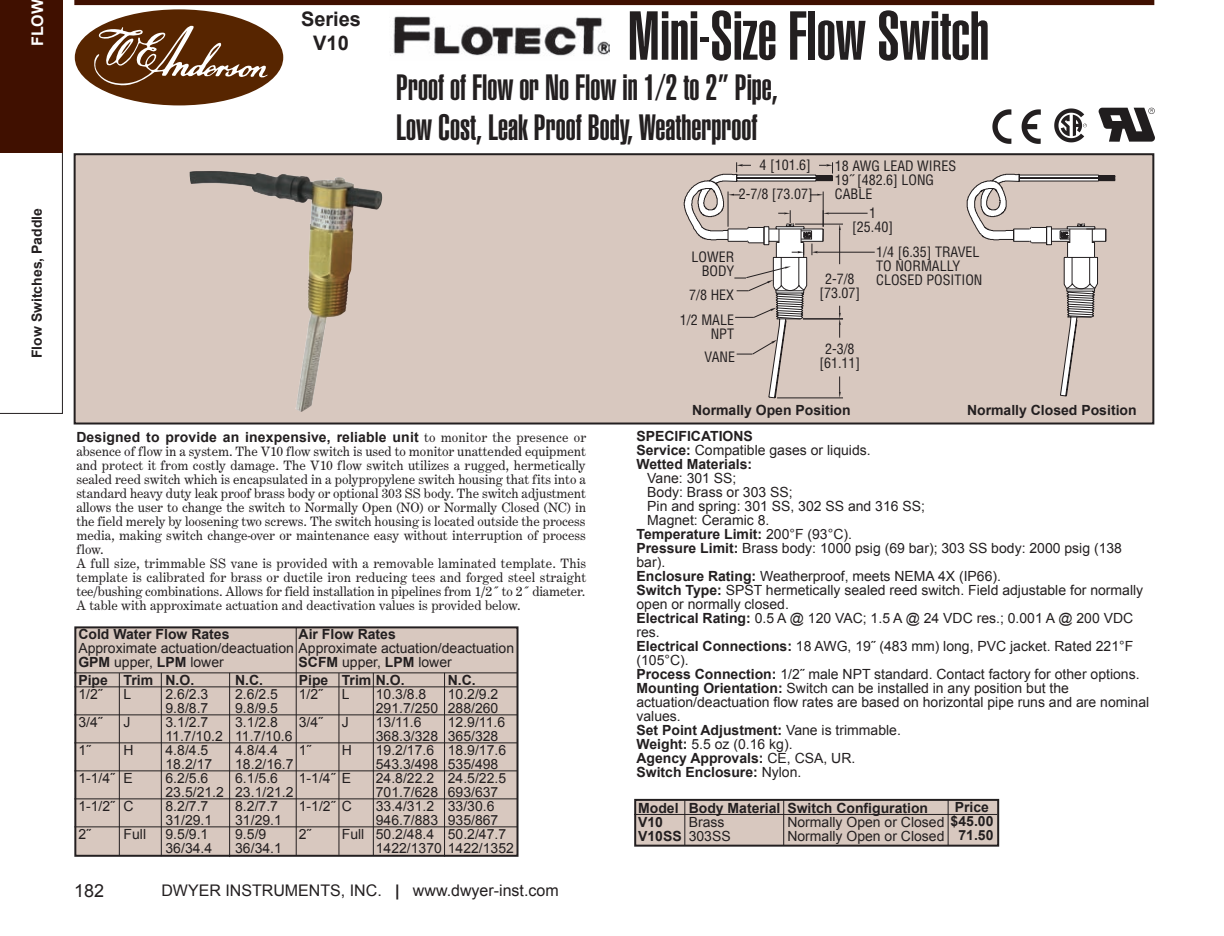
<style>
.page{position:relative;width:1224px;height:936px;background:#fff}
.page>*{position:absolute;margin:0;border:0;box-sizing:border-box;transform-origin:0 0}
.t1{font:900 extra-condensed 68px "Helvetica";color:#231f20}
.t2{font:900 extra-condensed 36px/40px "Helvetica";color:#231f20}
.t3{font:700 20px/24px "Arial";color:#231f20;text-align:center}
.t4{font:18px "Arial";color:#231f20}
.t5{font:16px "Arial";color:#231f20}
.t6{font:700 16px "Arial";color:#fff}
.t7{font:14px/14px "Arial";color:#231f20}
.t8{font:14px/14px "Century Expanded T";color:#231f20}
.t9{font:700 14px/14px "Arial";color:#231f20}
.t10{font:condensed 14px/14px "Helvetica";color:#231f20;text-align:center}
.s1{font-family:"Century Expanded T";font-weight:400}
.s2{font-weight:700}
.s3{font-weight:400}
</style>
<div class="page">
<svg style="left:0;top:153px;width:63px;height:261px"></svg>
<div style="left:0;top:0;width:63px;height:153px;background:#401000"></div>
<div style="left:75px;top:627px;width:443px;height:229px;background:#d8c8bf"></div>
<div style="left:74px;top:626px;width:445px;height:231px;border:2px solid #231f20"></div>
<hr style="left:296px;top:628px;width:1px;height:228px;background:#231f20">
<hr style="left:74px;top:672px;width:443px;height:1px;background:#231f20">
<hr style="left:74px;top:686px;width:444px;height:1px;background:#231f20">
<hr style="left:74px;top:714px;width:444px;height:1px;background:#231f20">
<hr style="left:74px;top:742px;width:444px;height:1px;background:#231f20">
<hr style="left:74px;top:770px;width:444px;height:1px;background:#231f20">
<hr style="left:74px;top:798px;width:443px;height:1px;background:#231f20">
<hr style="left:74px;top:826px;width:444px;height:1px;background:#231f20">
<hr style="left:119px;top:673px;width:1px;height:183px;background:#231f20">
<hr style="left:161px;top:673px;width:1px;height:183px;background:#231f20">
<hr style="left:229px;top:673px;width:1px;height:184px;background:#231f20">
<hr style="left:338px;top:673px;width:1px;height:182px;background:#231f20">
<hr style="left:373px;top:673px;width:1px;height:183px;background:#231f20">
<hr style="left:444px;top:673px;width:1px;height:184px;background:#231f20">
<div style="left:75px;top:154px;width:1078px;height:270px;background:#d8c8bf"></div>
<div style="left:74px;top:153px;width:1080px;height:272px;border:2px solid #231f20"></div>
<img style="left:390px;top:16px;width:219px;height:40px">
<img style="left:190px;top:171px;width:192px;height:241px">
<svg style="left:75px;top:9px;width:208px;height:96px"></svg>
<div style="left:635px;top:800px;width:363px;height:46px;background:#d8c8bf"></div>
<div style="left:634px;top:799px;width:365px;height:48px;border:2px solid #231f20"></div>
<hr style="left:684px;top:800px;width:1px;height:45px;background:#231f20">
<hr style="left:783px;top:800px;width:1px;height:46px;background:#231f20">
<hr style="left:634px;top:814px;width:363px;height:1px;background:#231f20">
<svg style="left:1022px;top:109px;width:19px;height:35px"></svg>
<svg style="left:992px;top:109px;width:19px;height:35px"></svg>
<svg style="left:1054px;top:108px;width:33px;height:34px"></svg>
<svg style="left:1099px;top:108px;width:56px;height:34px"></svg>
<svg style="left:683px;top:162px;width:432px;height:236px"></svg>
<div style="left:74px;top:0;width:1080px;height:5px;background:#401000"></div>
<hr style="left:948px;top:800px;width:1px;height:46px;background:#231f20">
<p class="t6" style="left:29px;top:46px;width:49px;rotate:-90deg">FLOW</p>
<p class="t9" style="left:30px;top:358px;width:152px;rotate:-90deg">Flow Switches, Paddle</p>
<h3 class="t3" style="left:301px;top:7px;width:62px">Series<br>V10</h3>
<h1 class="t1" style="left:627px;top:11px;width:363px">Mini-Size Flow Switch</h1>
<h2 class="t2" style="left:396px;top:69px;width:383px">Proof of Flow or No Flow in 1/2 to 2” Pipe,<br>Low Cost, Leak Proof Body, Weatherproof</h2>
<p class="t10" style="left:739px;top:151px;width:75px;line-height:29px;text-align:right">4 [101.6]<br>2-7/8 [73.07]</p>
<p class="t10" style="left:835px;top:160px;width:123px;text-align:left">18 AWG LEAD WIRES<br>19˝ [482.6] LONG<br>CABLE</p>
<p class="t10" style="left:692px;top:250px;width:44px;text-align:right">LOWER<br>BODY</p>
<p class="t10" style="left:680px;top:283px;width:56px;line-height:24.4px;text-align:right">7/8 HEX<br>1/2 MALE</p>
<p class="t10" style="left:705px;top:323px;width:32px;line-height:22.8px">NPT<br>VANE</p>
<p class="t10" style="left:852px;top:206px;width:42px">1 [25.40]</p>
<p class="t10" style="left:819px;top:272px;width:42px">2-7/8 [73.07]</p>
<p class="t10" style="left:819px;top:342px;width:42px">2-3/8 [61.11]</p>
<p class="t10" style="left:876px;top:245px;width:108px;text-align:left">1/4 [6.35] TRAVEL<br>TO NORMALLY<br>CLOSED POSITION</p>
<p class="t9" style="left:692px;top:403px;width:160px">Normally Open Position</p>
<p class="t9" style="left:967px;top:403px;width:171px">Normally Closed Position</p>
<p class="t9" style="left:76px;top:430px;width:511px">Designed to provide an inexpensive, reliable unit <span class="s1">to monitor the presence or</span></p>
<p class="t8" style="left:76px;top:444px;width:511px">absence of flow in a system. The V10 flow switch is used to monitor unattended equipment and protect it from costly damage. The V10 flow switch utilizes a rugged, hermetically sealed reed switch which is encapsulated in a polypropylene switch housing that fits into a standard heavy duty leak proof brass body or optional 303 SS body. The switch adjustment allows the user to change the switch to Normally Open (NO) or Normally Closed (NC) in the field merely by loosening two screws. The switch housing is located outside the process media, making switch change-over or maintenance easy without interruption of process flow.<br>A full size, trimmable SS vane is provided with a removable laminated template. This template is calibrated for brass or ductile iron reducing tees and forged steel straight tee/bushing combinations. Allows for field installation in pipelines from 1/2˝ to 2˝ diameter.<br>A table with approximate actuation and deactivation values is provided below.</p>
<p class="t9" style="left:78px;top:628px;width:153px">Cold Water Flow Rates</p>
<p class="t7" style="left:78px;top:642px;width:437px">Approximate actuation/deactuation Approximate actuation/deactuation<br><span class="s2">GPM</span> upper, <span class="s2">LPM</span> lower</p>
<p class="t9" style="left:78px;top:673px;width:31px">Pipe</p>
<p class="t7" style="left:78px;top:680px;width:38px;line-height:28px">1/2˝<br>3/4˝<br>1˝<br>1-1/4˝<br>1-1/2˝<br>2˝</p>
<p class="t9" style="left:299px;top:621px;width:155px;line-height:28px">Air Flow Rates<br>SCFM <span class="s3">upper,</span> LPM <span class="s3">lower</span></p>
<p class="t9" style="left:166px;top:673px;width:30px">N.O.</p>
<p class="t7" style="left:166px;top:687px;width:60px">2.6/2.3<br>9.8/8.7<br>3.1/2.7<br>11.7/10.2<br>4.8/4.5<br>18.2/17<br>6.2/5.6<br>23.5/21.2<br>8.2/7.7<br>31/29.1<br>9.5/9.1<br>36/34.4</p>
<p class="t9" style="left:235px;top:673px;width:29px">N.C.</p>
<p class="t7" style="left:235px;top:687px;width:60px">2.6/2.5<br>9.8/9.5<br>3.1/2.8<br>11.7/10.6<br>4.8/4.4<br>18.2/16.7<br>6.1/5.6<br>23.1/21.2<br>8.2/7.7<br>31/29.1<br>9.5/9<br>36/34.1</p>
<p class="t9" style="left:342px;top:673px;width:64px">Trim N.O.</p>
<p class="t7" style="left:342px;top:680px;width:24px;line-height:28px">L<br>J<br>H<br>E<br>C<br>Full</p>
<p class="t7" style="left:376px;top:687px;width:140px">10.3/8.8<br>291.7/250<br>13/11.6<br>368.3/328<br>19.2/17.6<br>543.3/498<br>24.8/22.2<br>701.7/628<br>33.4/31.2<br>946.7/883<br>50.2/48.4<br>1422/1370 1422/1352</p>
<p class="t9" style="left:448px;top:673px;width:29px">N.C.</p>
<p class="t7" style="left:448px;top:687px;width:60px">10.2/9.2<br>288/260<br>12.9/11.6<br>365/328<br>18.9/17.6<br>535/498<br>24.5/22.5<br>693/637<br>33/30.6<br>935/867<br>50.2/47.7</p>
<p class="t9" style="left:124px;top:673px;width:31px">Trim</p>
<p class="t7" style="left:124px;top:680px;width:24px;line-height:28px">L<br>J<br>H<br>E<br>C<br>Full</p>
<p class="t9" style="left:299px;top:673px;width:31px">Pipe</p>
<p class="t7" style="left:299px;top:680px;width:38px;line-height:28px">1/2˝<br>3/4˝<br>1˝<br>1-1/4˝<br>1-1/2˝<br>2˝</p>
<p class="t4" style="left:74px;top:881px;width:32px">182</p>
<p class="t5" style="left:161px;top:881px;width:399px">DWYER INSTRUMENTS, INC. <span class="s2">|</span> www.dwyer-inst.com</p>
<p class="t9" style="left:636px;top:429px;width:236px">SPECIFICATIONS<br>Service: <span class="s3">Compatible gases or liquids.<br></span>Wetted Materials:</p>
<p class="t7" style="left:647px;top:471px;width:91px">Vane: 301 SS;</p>
<p class="t7" style="left:647px;top:485px;width:147px">Body: Brass or 303 SS;</p>
<p class="t7" style="left:647px;top:499px;width:279px">Pin and spring: 301 SS, 302 SS and 316 SS;</p>
<p class="t7" style="left:647px;top:513px;width:124px">Magnet: Ceramic 8.</p>
<p class="t9" style="left:636px;top:527px;width:217px">Temperature Limit: <span class="s3">200°F (93°C).</span></p>
<p class="t7" style="left:636px;top:541px;width:487px"><span class="s2">Pressure Limit:</span> Brass body: 1000 psig (69 bar); 303 SS body: 2000 psig (138</p>
<p class="t7" style="left:636px;top:555px;width:30px">bar).</p>
<p class="t7" style="left:636px;top:569px;width:366px"><span class="s2">Enclosure Rating:</span> Weatherproof, meets NEMA 4X (IP66).</p>
<p class="t7" style="left:636px;top:583px;width:508px"><span class="s2">Switch Type:</span> SPST hermetically sealed reed switch. Field adjustable for normally</p>
<p class="t7" style="left:636px;top:597px;width:154px">open or normally closed.</p>
<p class="t7" style="left:636px;top:611px;width:498px"><span class="s2">Electrical Rating:</span> 0.5 A @ 120 VAC; 1.5 A @ 24 VDC res.; 0.001 A @ 200 VDC</p>
<p class="t7" style="left:636px;top:625px;width:25px">res.</p>
<p class="t7" style="left:636px;top:639px;width:498px"><span class="s2">Electrical Connections:</span> 18 AWG, 19˝ (483 mm) long, PVC jacket. Rated 221°F</p>
<p class="t7" style="left:636px;top:653px;width:54px">(105°C).</p>
<p class="t7" style="left:636px;top:667px;width:505px"><span class="s2">Process Connection:</span> 1/2˝ male NPT standard. Contact factory for other options.</p>
<p class="t7" style="left:636px;top:681px;width:434px"><span class="s2">Mounting Orientation:</span> Switch can be installed in any position but the</p>
<p class="t7" style="left:636px;top:695px;width:514px">actuation/deactuation flow rates are based on horizontal pipe runs and are nominal</p>
<p class="t7" style="left:636px;top:709px;width:46px">values.</p>
<p class="t9" style="left:636px;top:723px;width:266px">Set Point Adjustment: <span class="s3">Vane is trimmable.</span></p>
<p class="t7" style="left:636px;top:737px;width:158px"><span class="s2">Weight:</span> 5.5 oz (0.16 kg).</p>
<p class="t9" style="left:636px;top:751px;width:220px">Agency Approvals: <span class="s3">CE, CSA, UR.</span></p>
<p class="t9" style="left:636px;top:765px;width:166px">Switch Enclosure: <span class="s3">Nylon.</span></p>
<p class="t9" style="left:638px;top:801px;width:45px">Model<br>V10<br>V10SS</p>
<p class="t9" style="left:689px;top:801px;width:93px">Body Material</p>
<p class="t7" style="left:689px;top:815px;width:44px">Brass<br>303SS</p>
<p class="t9" style="left:955px;top:794px;width:40px;line-height:28px">Price<br>71.50</p>
<p class="t7" style="left:787px;top:801px;width:208px"><span class="s2">Switch Configuration<br></span>Normally Open or Closed <span class="s2">$45.00<br></span>Normally Open or Closed</p>
</div>
